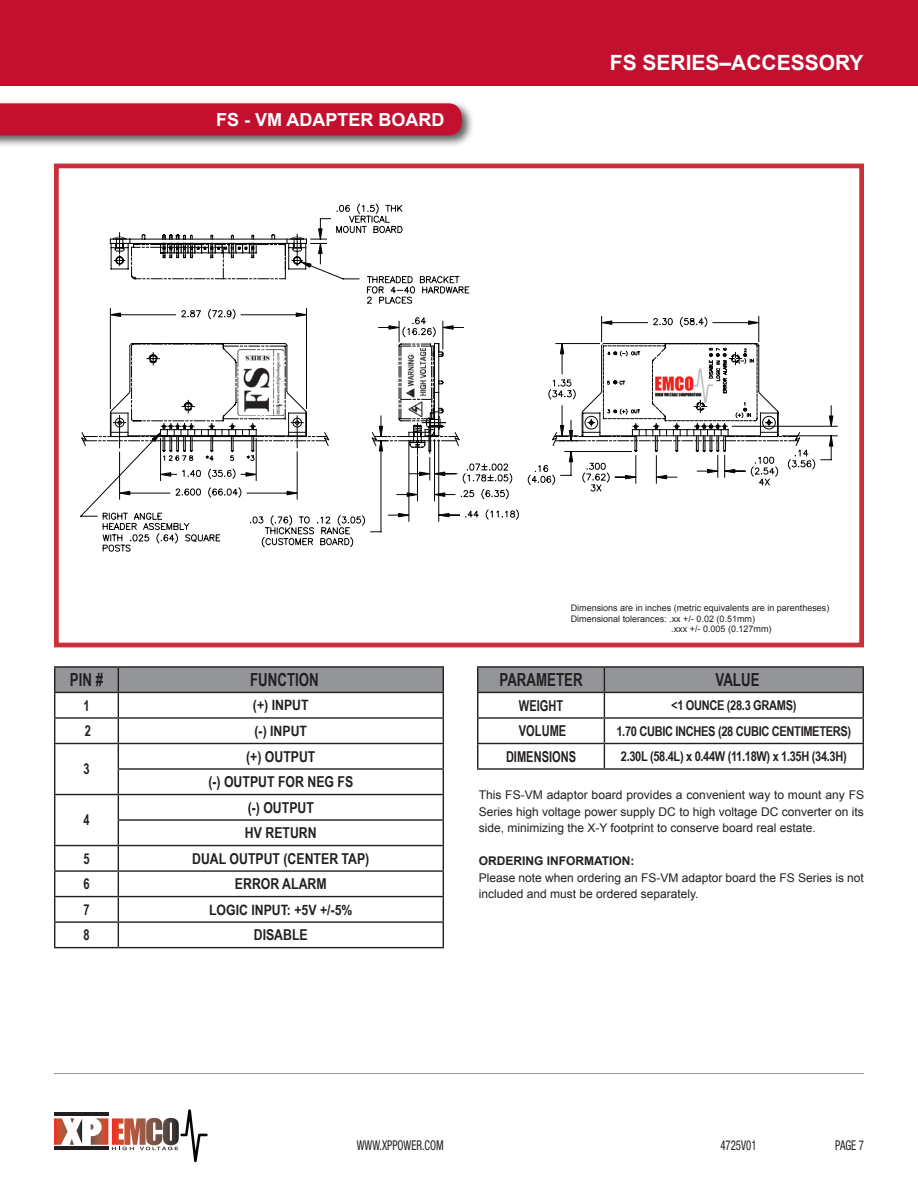
<style>
.page{position:relative;width:918px;height:1188px;background:#fff}
.page>*{position:absolute;margin:0;border:0;box-sizing:border-box;transform-origin:0 0}
.t1{font:700 21px "Arial";color:#fff}
.t2{font:700 18px "Arial Narrow";color:#231f20;scale:.9 1}
.t3{font:700 18px "Arial";color:#fff}
.t4{font:700 15px "Arial Narrow";color:#231f20}
.t5{font:700 15px "Arial Narrow";color:#231f20;scale:.9 1}
.t6{font:700 14.25px "Arial Narrow";color:#231f20;scale:1.05 1}
.t7{font:700 13.5px "Arial Narrow";letter-spacing:-.025em;color:#231f20}
.t8{font:condensed 13.5px "Helvetica Neue";color:#231f20;scale:.8 1}
.t9{font:12px/16.5px "Arial";color:#231f20;text-align:justify}
.t10{font:700 12px "Arial";color:#231f20}
.t11{font:9px "Arial";color:#231f20}
</style>
<div class="page">
<hr style="left:54px;top:1073px;width:810px;height:1px;background:#939598">
<svg style="left:82px;top:1119px;width:9px;height:26px"></svg>
<hr style="left:54px;top:1113px;width:54px;height:3px;background:#231f20">
<svg style="left:54px;top:1118px;width:28px;height:27px"></svg>
<svg style="left:91px;top:1109px;width:117px;height:53px"></svg>
<hr style="left:54px;top:1147px;width:54px;height:3px;background:#231f20">
<div style="left:0;top:100px;width:475px;height:49px;background:#231f20;opacity:.74"></div>
<div style="left:0;top:103px;width:462px;height:32px;background:#c3102f"></div>
<div style="left:193px;top:113px;width:251px;height:18px;background:#c3102f"></div>
<hr style="left:782px;top:436px;width:55px;height:1px;background:#050504">
<hr style="left:732px;top:426px;width:105px;height:1px;background:#050504">
<svg style="left:821px;top:406px;width:13px;height:54px"></svg>
<svg style="left:788px;top:449px;width:27px;height:21px"></svg>
<svg style="left:80px;top:218px;width:698px;height:333px"></svg>
<div style="left:54px;top:164px;width:810px;height:483px;border:5px solid #c9303b"></div>
<svg style="left:54px;top:668px;width:390px;height:279px"></svg>
<hr style="left:54px;top:947px;width:64px;height:1px;background:#231f20">
<hr style="left:118px;top:947px;width:326px;height:1px;background:#231f20">
<hr style="left:54px;top:666px;width:64px;height:2px;background:#231f20">
<hr style="left:118px;top:666px;width:326px;height:2px;background:#231f20">
<svg style="left:477px;top:668px;width:387px;height:100px"></svg>
<hr style="left:477px;top:768px;width:127px;height:2px;background:#231f20">
<hr style="left:604px;top:768px;width:260px;height:2px;background:#231f20">
<hr style="left:477px;top:666px;width:127px;height:2px;background:#231f20">
<hr style="left:604px;top:666px;width:260px;height:2px;background:#231f20">
<div style="left:0;top:0;width:918px;height:86px;background:#c3102f"></div>
<p class="t3" style="left:216px;top:108px;width:230px">FS - VM ADAPTER BOARD</p>
<p class="t1" style="left:610px;top:48px;width:255px">FS SERIES–ACCESSORY</p>
<p class="t2" style="left:70px;top:666px;width:38px">PIN #</p>
<p class="t2" style="left:250px;top:666px;width:78px">FUNCTION</p>
<p class="t5" style="left:83px;top:694px;width:8px">1</p>
<p class="t6" style="left:253px;top:695px;width:55px">(+) INPUT</p>
<p class="t5" style="left:85px;top:720px;width:8px">2</p>
<p class="t6" style="left:255px;top:720px;width:52px">(-) INPUT</p>
<p class="t5" style="left:83px;top:758px;width:8px">3</p>
<p class="t4" style="left:246px;top:745px;width:71px">(+) OUTPUT</p>
<p class="t4" style="left:208px;top:771px;width:146px">(-) OUTPUT FOR NEG FS</p>
<p class="t5" style="left:83px;top:809px;width:8px">4</p>
<p class="t4" style="left:248px;top:796px;width:68px">(-) OUTPUT</p>
<p class="t4" style="left:245px;top:822px;width:73px">HV RETURN</p>
<p class="t5" style="left:83px;top:847px;width:8px">5</p>
<p class="t4" style="left:192px;top:847px;width:179px">DUAL OUTPUT (CENTER TAP)</p>
<p class="t5" style="left:83px;top:873px;width:8px">6</p>
<p class="t4" style="left:235px;top:873px;width:93px">ERROR ALARM</p>
<p class="t5" style="left:83px;top:898px;width:8px">7</p>
<p class="t6" style="left:209px;top:899px;width:138px">LOGIC INPUT: +5V +/-5%</p>
<p class="t5" style="left:83px;top:924px;width:8px">8</p>
<p class="t4" style="left:254px;top:924px;width:55px">DISABLE</p>
<p class="t11" style="left:571px;top:602px;width:260px">Dimensions are in inches (metric equivalents are in parentheses)</p>
<p class="t11" style="left:571px;top:613px;width:186px">Dimensional tolerances: .xx +/- 0.02 (0.51mm)</p>
<p class="t11" style="left:671px;top:623px;width:102px">.xxx +/- 0.005 (0.127mm)</p>
<p class="t2" style="left:499px;top:666px;width:94px">PARAMETER</p>
<p class="t2" style="left:716px;top:666px;width:50px">VALUE</p>
<p class="t5" style="left:519px;top:694px;width:51px">WEIGHT</p>
<p class="t7" style="left:671px;top:695px;width:127px">&lt;1 OUNCE (28.3 GRAMS)</p>
<p class="t5" style="left:519px;top:720px;width:54px">VOLUME</p>
<p class="t7" style="left:617px;top:721px;width:236px">1.70 CUBIC INCHES (28 CUBIC CENTIMETERS)</p>
<p class="t5" style="left:506px;top:745px;width:79px">DIMENSIONS</p>
<p class="t7" style="left:621px;top:746px;width:227px">2.30L (58.4L) x 0.44W (11.18W) x 1.35H (34.3H)</p>
<p class="t9" style="left:479px;top:787px;width:387px">This FS-VM adaptor board provides a convenient way to mount any FS Series high voltage power supply DC to high voltage DC converter on its side, minimizing the X-Y footprint to conserve board real estate.</p>
<p class="t10" style="left:479px;top:853px;width:157px">ORDERING INFORMATION:</p>
<p class="t9" style="left:479px;top:869px;width:387px">Please note when ordering an FS-VM adaptor board the FS Series is not included and must be ordered separately.</p>
<p class="t8" style="left:357px;top:1138px;width:110px">WWW.XPPOWER.COM</p>
<p class="t8" style="left:720px;top:1138px;width:47px">4725V01</p>
<p class="t8" style="left:835px;top:1138px;width:37px">PAGE 7</p>
</div>
